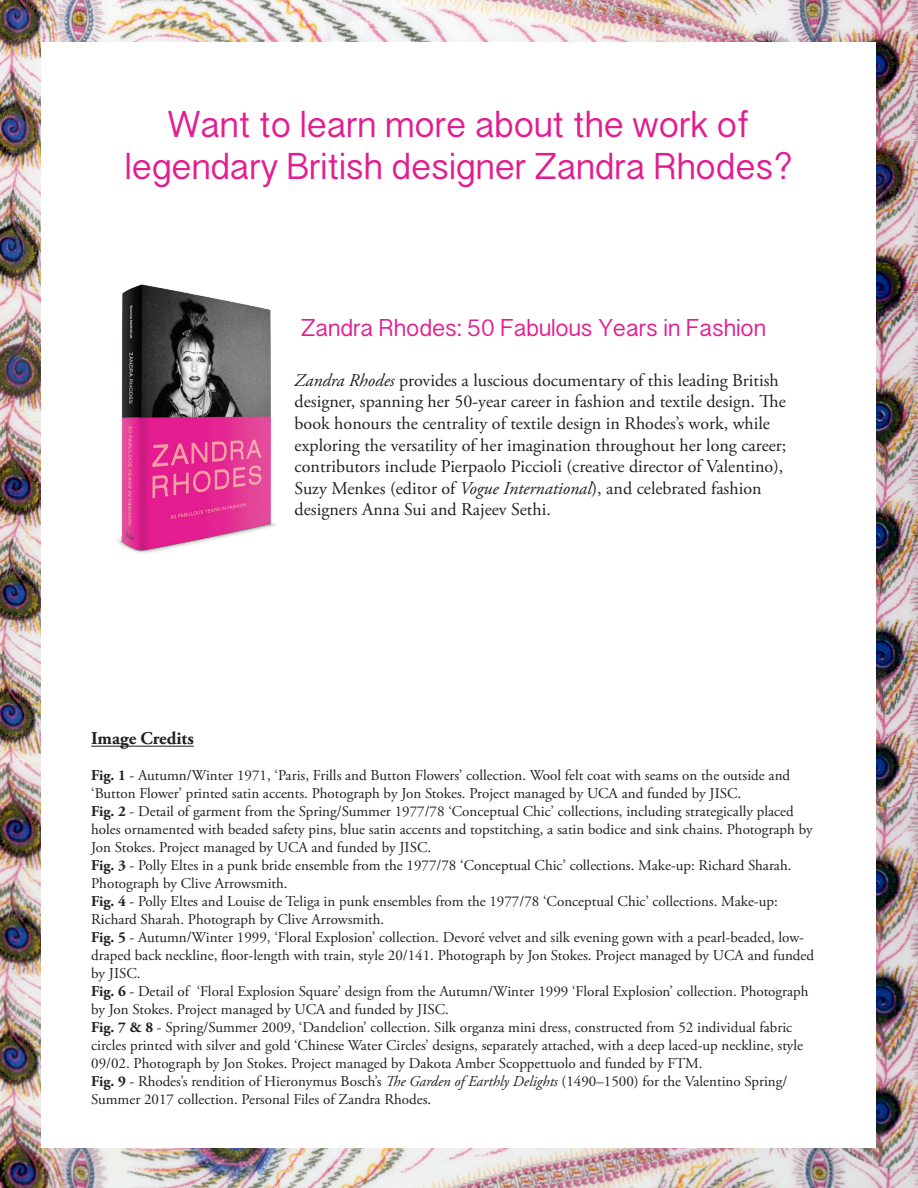
<style>
.page{position:relative;width:918px;height:1188px;background:#fff}
.page>*{position:absolute;margin:0;border:0;box-sizing:border-box;transform-origin:0 0}
.t1{font:34.5px/41.4px "Sinhala Sangam MN";color:#e21d90;text-align:center}
.t2{font:22.5px "Sinhala Sangam MN";color:#e21d90}
.t3{font:18px/21.6px "Adobe Garamond Pro";color:#231f20}
.t4{font:700 18px "Adobe Garamond Pro";color:#231f20}
.t5{font:15px/18px "Adobe Garamond Pro";color:#231f20}
.s1{font-style:italic}
.s2{font-weight:700}
</style>
<div class="page">
<img style="left:0;top:0;width:918px;height:1188px">
<div style="left:41px;top:43px;width:835px;height:1105px;background:#fff"></div>
<img style="left:117px;top:284px;width:159px;height:269px">
<hr style="left:91px;top:746px;width:103px;height:1px;background:#231f20">
<p class="t1" style="left:125px;top:103px;width:669px">Want to learn more about the work of legendary British designer Zandra Rhodes?</p>
<p class="t2" style="left:301px;top:311px;width:466px">Zandra Rhodes: 50 Fabulous Years in Fashion</p>
<p class="t3" style="left:295px;top:370px;width:493px"><span class="s1">Zandra Rhodes</span> provides a luscious documentary of this leading British designer, spanning her 50-year career in fashion and textile design. The book honours the centrality of textile design in Rhodes’s work, while exploring the versatility of her imagination throughout her long career; contributors include Pierpaolo Piccioli (creative director of Valentino), Suzy Menkes (editor of <span class="s1">Vogue International</span>), and celebrated fashion designers Anna Sui and Rajeev Sethi.</p>
<p class="t4" style="left:91px;top:728px;width:104px">Image Credits</p>
<p class="t5" style="left:91px;top:767px;width:701px"><span class="s2">Fig. 1</span> - Autumn/Winter 1971, ‘Paris, Frills and Button Flowers’ collection. Wool felt coat with seams on the outside and ‘Button Flower’ printed satin accents. Photograph by Jon Stokes. Project managed by UCA and funded by JISC.</p>
<p class="t5" style="left:91px;top:803px;width:723px"><span class="s2">Fig. 2</span> - Detail of garment from the Spring/Summer 1977/78 ‘Conceptual Chic’ collections, including strategically placed holes ornamented with beaded safety pins, blue satin accents and topstitching, a satin bodice and sink chains. Photograph by<br>Jon Stokes. Project managed by UCA and funded by JISC.</p>
<p class="t5" style="left:91px;top:857px;width:702px"><span class="s2">Fig. 3</span> - Polly Eltes in a punk bride ensemble from the 1977/78 ‘Conceptual Chic’ collections. Make-up: Richard Sharah.<br>Photograph by Clive Arrowsmith.</p>
<p class="t5" style="left:91px;top:893px;width:688px"><span class="s2">Fig. 4</span> - Polly Eltes and Louise de Teliga in punk ensembles from the 1977/78 ‘Conceptual Chic’ collections. Make-up:<br>Richard Sharah. Photograph by Clive Arrowsmith.</p>
<p class="t5" style="left:91px;top:929px;width:724px"><span class="s2">Fig. 5</span> - Autumn/Winter 1999, ‘Floral Explosion’ collection. Devoré velvet and silk evening gown with a pearl-beaded, low&shy;draped back neckline, floor-length with train, style 20/141. Photograph by Jon Stokes. Project managed by UCA and funded by JISC.</p>
<p class="t5" style="left:91px;top:983px;width:719px"><span class="s2">Fig. 6</span> - Detail of ‘Floral Explosion Square’ design from the Autumn/Winter 1999 ‘Floral Explosion’ collection. Photograph by Jon Stokes. Project managed by UCA and funded by JISC.</p>
<p class="t5" style="left:91px;top:1019px;width:713px"><span class="s2">Fig. 7 &amp; 8</span> - Spring/Summer 2009, ‘Dandelion’ collection. Silk organza mini dress, constructed from 52 individual fabric circles printed with silver and gold ‘Chinese Water Circles’ designs, separately attached, with a deep laced-up neckline, style<br>09/02. Photograph by Jon Stokes. Project managed by Dakota Amber Scoppettuolo and funded by FTM.</p>
<p class="t5" style="left:91px;top:1073px;width:698px"><span class="s2">Fig. 9</span> - Rhodes’s rendition of Hieronymus Bosch’s <span class="s1">The Garden of Earthly Delights</span> (1490–1500) for the Valentino Spring/<br>Summer 2017 collection. Personal Files of Zandra Rhodes.</p>
</div>
